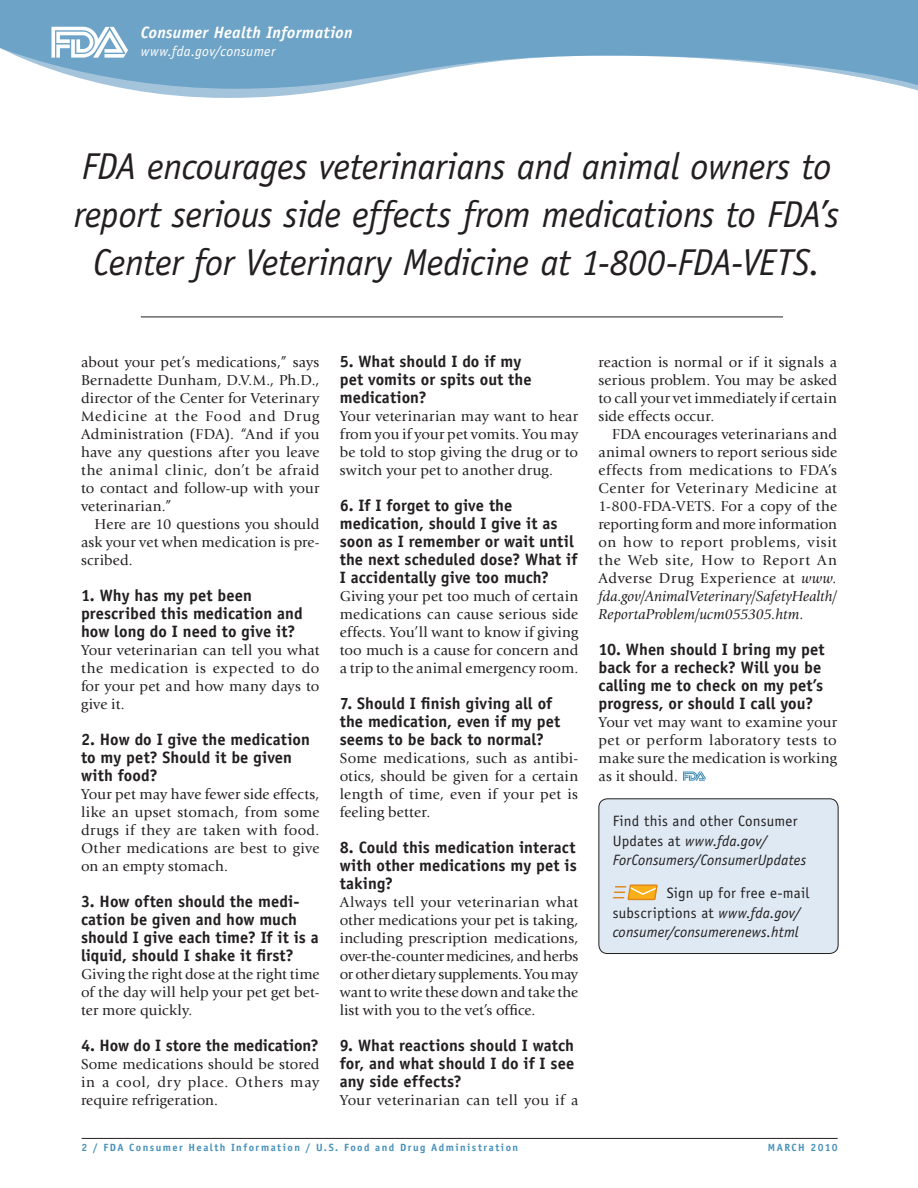
<style>
.page{position:relative;width:918px;height:1188px;background:#fff}
.page>*{position:absolute;margin:0;border:0;box-sizing:border-box;transform-origin:0 0}
.Pull_Quotes_Call-out{font:italic 37.5px/48px "Officina Sans Std";letter-spacing:-.015em;color:#231f20;text-align:center}
.Sub-Heads{font:700 16.5px/18px "Officina Sans Std";letter-spacing:.005em;color:#231f20}
.t1{font:italic 700 16.5px "Officina Sans Std";letter-spacing:.015em;color:#fff}
.Body_Text{font:15px/18px "Giovanni Std";letter-spacing:.015em;color:#231f20;text-align:justify}
.t2{font:italic 15px/19.5px "Officina Sans Std";letter-spacing:.01em;color:#231f20}
.t3{font:italic 14.25px "Officina Sans Std";letter-spacing:.025em;color:#fff}
.t4{font:700 10.5px "Officina Sans Std";letter-spacing:.14em;color:#4791ba}
.s1{font-style:italic}
.s2{font-style:normal}
</style>
<div class="page">
<svg style="left:128px;top:89px;width:790px;height:9px"></svg>
<svg style="left:0;top:0;width:918px;height:89px;fill:#6da3c6"></svg>
<hr style="left:82px;top:1138px;width:756px;height:1px;background:#231f20">
<svg style="left:51px;top:27px;width:76px;height:31px"></svg>
<svg style="left:683px;top:771px;width:23px;height:10px"></svg>
<div style="left:599px;top:799px;width:239px;height:155px;background:#dee9f3;border-radius:9px"></div>
<svg style="left:613px;top:884px;width:45px;height:17px"></svg>
<div style="left:599px;top:798px;width:240px;height:156px;border:1px solid #231f20;border-radius:9px"></div>
<hr style="left:141px;top:317px;width:642px;height:1px;background:#231f20">
<p class="t1" style="left:141px;top:22px;width:213px">Consumer Health Information</p>
<p class="t3" style="left:141px;top:43px;width:136px">www.fda.gov/consumer</p>
<p class="Pull_Quotes_Call-out" style="left:74px;top:143px;width:767px">FDA encourages veterinarians and animal owners to report serious side effects from medications to FDA’s<br>Center for Veterinary Medicine at 1-800-FDA-VETS.</p>
<p class="Body_Text" style="left:81px;top:353px;width:240px">about your pet’s medications,” says Bernadette Dunham, D.V.M., Ph.D., director of the Center for Veterinary Medicine at the Food and Drug Administration (FDA). “And if you have any questions after you leave the animal clinic, don’t be afraid to contact and follow-up with your veterinarian.”</p>
<p class="Body_Text" style="left:81px;top:515px;width:240px;text-indent:14px">Here are 10 questions you should ask your vet when medication is pre&shy;scribed.</p>
<p class="Sub-Heads" style="left:81px;top:586px;width:223px">1. Why has my pet been prescribed this medication and how long do I need to give it?</p>
<p class="Body_Text" style="left:81px;top:641px;width:240px">Your veterinarian can tell you what the medication is expected to do for your pet and how many days to give it.</p>
<p class="Sub-Heads" style="left:81px;top:730px;width:230px">2. How do I give the medication to my pet? Should it be given with food?</p>
<p class="Body_Text" style="left:81px;top:785px;width:240px">Your pet may have fewer side effects, like an upset stomach, from some drugs if they are taken with food.<br>Other medications are best to give on an empty stomach.</p>
<p class="Sub-Heads" style="left:81px;top:892px;width:239px">3. How often should the medi&shy;cation be given and how much should I give each time? If it is a liquid, should I shake it first?</p>
<p class="Body_Text" style="left:81px;top:965px;width:240px">Giving the right dose at the right time of the day will help your pet get bet&shy;ter more quickly.</p>
<p class="Sub-Heads" style="left:81px;top:1036px;width:239px">4. How do I store the medication?</p>
<p class="Body_Text" style="left:81px;top:1055px;width:240px">Some medications should be stored in a cool, dry place. Others may require refrigeration.</p>
<p class="Sub-Heads" style="left:340px;top:352px;width:193px">5. What should I do if my pet vomits or spits out the medication?</p>
<p class="Body_Text" style="left:340px;top:407px;width:240px">Your veterinarian may want to hear from you if your pet vomits. You may be told to stop giving the drug or to switch your pet to another drug.</p>
<p class="Sub-Heads" style="left:340px;top:496px;width:239px">6. If I forget to give the medication, should I give it as soon as I remember or wait until the next scheduled dose? What if<br>I accidentally give too much?</p>
<p class="Body_Text" style="left:340px;top:587px;width:240px">Giving your pet too much of certain medications can cause serious side effects. You’ll want to know if giving too much is a cause for concern and a trip to the animal emergency room.</p>
<p class="Sub-Heads" style="left:340px;top:694px;width:222px">7. Should I finish giving all of the medication, even if my pet seems to be back to normal?</p>
<p class="Body_Text" style="left:340px;top:749px;width:240px">Some medications, such as antibi&shy;otics, should be given for a certain length of time, even if your pet is feeling better.</p>
<p class="Sub-Heads" style="left:340px;top:838px;width:238px;text-align:justify">8. Could this medication interact with other medications my pet is taking?</p>
<p class="Body_Text" style="left:340px;top:893px;width:240px">Always tell your veterinarian what other medications your pet is taking, including prescription medications, over-the-counter medicines, and herbs or other dietary supplements. You may want to write these down and take the list with you to the vet’s office.</p>
<p class="Sub-Heads" style="left:340px;top:1036px;width:236px;text-align:justify">9. What reactions should I watch for, and what should I do if I see any side effects?</p>
<p class="Body_Text" style="left:340px;top:1091px;width:240px">Your veterinarian can tell you if a</p>
<p class="Body_Text" style="left:598px;top:353px;width:240px">reaction is normal or if it signals a serious problem. You may be asked to call your vet immediately if certain side effects occur.</p>
<p class="Body_Text" style="left:598px;top:425px;width:240px;text-indent:14px">FDA encourages veterinarians and animal owners to report serious side effects from medications to FDA’s Center for Veterinary Medicine at 1-800-FDA-VETS. For a copy of the reporting form and more information on how to report problems, visit the Web site, How to Report An Adverse Drug Experience at <span class="s1">www. fda.gov/AnimalVeterinary/SafetyHealth/ ReportaProblem/ucm055305.htm</span>.</p>
<p class="Sub-Heads" style="left:599px;top:640px;width:228px">10. When should I bring my pet back for a recheck? Will you be calling me to check on my pet’s progress, or should I call you?</p>
<p class="Body_Text" style="left:598px;top:713px;width:240px">Your vet may want to examine your pet or perform laboratory tests to make sure the medication is working as it should.</p>
<p class="t2" style="left:613px;top:811px;width:195px"><span class="s2">Find this and other Consumer<br>Updates at</span> www.fda.gov/<br>ForConsumers/ConsumerUpdates</p>
<p class="t2" style="left:613px;top:883px;width:198px;text-indent:54px"><span class="s2">Sign up for free e-mail subscriptions at</span> www.fda.gov/ consumer/consumerenews.html</p>
<p class="t4" style="left:82px;top:1141px;width:438px">2 / FDA Consumer Health Information / U.S. Food and Drug Administration</p>
<p class="t4" style="left:768px;top:1141px;width:71px">MARCH 2010</p>
</div>
